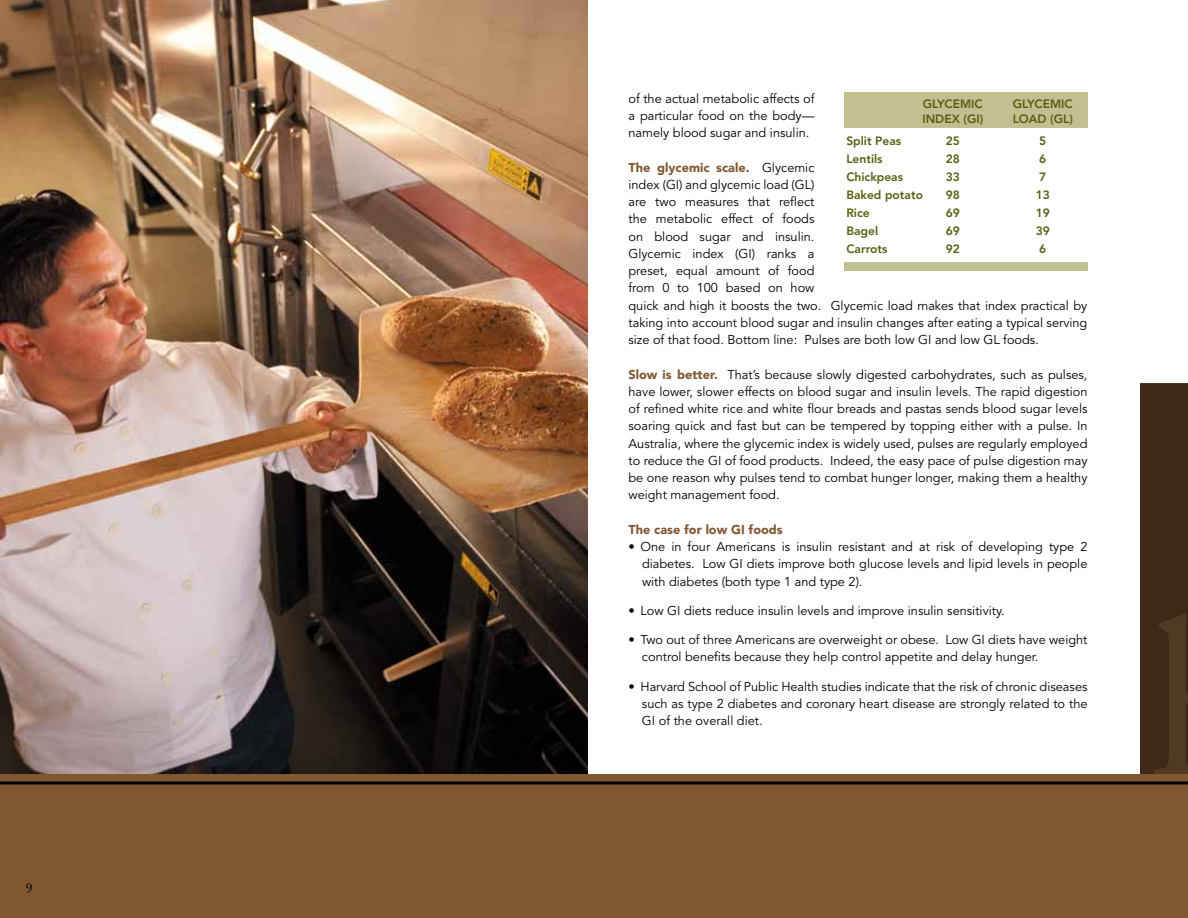
<style>
.page{position:relative;width:1188px;height:918px;background:#fff}
.page>*{position:absolute;margin:0;border:0;box-sizing:border-box;transform-origin:0 0}
.t1{font:13.5px "Adobe Garamond";color:#000}
.t2{font:12.75px/17.2px "Avenir";color:#000;text-align:justify}
.t3{font:900 12.75px "Avenir";color:#805731}
.t4{font:800 12px "Avenir";color:#585d10}
.s1{font-weight:900;color:#805731}
</style>
<div class="page">
<img style="left:0;top:0;width:588px;height:774px">
<svg style="left:1140px;top:383px;width:48px;height:391px;background:#412a19"></svg>
<div style="left:0;top:774px;width:1188px;height:144px;background:#805731"></div>
<hr style="left:0;top:782px;width:1188px;height:2px;background:#000">
<div style="left:844px;top:93px;width:244px;height:35px;background:#c0c093"></div>
<div style="left:844px;top:262px;width:244px;height:10px;background:#c0c093"></div>
<p class="t1" style="left:26px;top:881px;width:8px">9</p>
<p class="t2" style="left:628px;top:90px;width:188px">of the actual metabolic affects of a particular food on the body— namely blood sugar and insulin.</p>
<p class="t2" style="left:628px;top:159px;width:460px;text-align:left"><span class="s1">The glycemic scale.</span> Glycemic<br>index (GI) and glycemic load (GL)<br>are two measures that reflect<br>the metabolic effect of foods<br>on blood sugar and insulin.<br>Glycemic index (GI) ranks a<br>preset, equal amount of food<br>from 0 to 100 based on how<br>quick and high it boosts the two. Glycemic load makes that index practical by taking into account blood sugar and insulin changes after eating a typical serving size of that food. Bottom line: Pulses are both low GI and low GL foods.</p>
<p class="t2" style="left:628px;top:366px;width:461px"><span class="s1">Slow is better.</span> That’s because slowly digested carbohydrates, such as pulses, have lower, slower effects on blood sugar and insulin levels. The rapid digestion of refined white rice and white flour breads and pastas sends blood sugar levels soaring quick and fast but can be tempered by topping either with a pulse. In Australia, where the glycemic index is widely used, pulses are regularly employed to reduce the GI of food products. Indeed, the easy pace of pulse digestion may be one reason why pulses tend to combat hunger longer, making them a healthy weight management food.</p>
<p class="t3" style="left:628px;top:522px;width:156px">The case for low GI foods</p>
<p class="t2" style="left:642px;top:539px;width:447px;text-indent:-14px">• One in four Americans is insulin resistant and at risk of developing type 2 diabetes. Low GI diets improve both glucose levels and lipid levels in people with diabetes (both type 1 and type 2).</p>
<p class="t2" style="left:628px;top:602px;width:378px">• Low GI diets reduce insulin levels and improve insulin sensitivity.</p>
<p class="t2" style="left:642px;top:632px;width:447px;text-indent:-13px">• Two out of three Americans are overweight or obese. Low GI diets have weight control benefits because they help control appetite and delay hunger.</p>
<p class="t2" style="left:642px;top:678px;width:447px;text-indent:-14px">• Harvard School of Public Health studies indicate that the risk of chronic diseases such as type 2 diabetes and coronary heart disease are strongly related to the GI of the overall diet.</p>
<p class="t4" style="left:923px;top:97px;width:54px">GLYCEMIC</p>
<p class="t4" style="left:1013px;top:97px;width:55px">GLYCEMIC</p>
<p class="t4" style="left:922px;top:112px;width:7px">INDE</p>
<p class="t4" style="left:952px;top:112px;width:46px">X (GI) LOAD</p>
<p class="t4" style="left:1050px;top:112px;width:24px">(GL)</p>
<p class="t4" style="left:846px;top:134px;width:56px">Split Peas</p>
<p class="t4" style="left:946px;top:134px;width:16px">25</p>
<p class="t4" style="left:1039px;top:134px;width:9px">5</p>
<p class="t4" style="left:846px;top:152px;width:38px">Lentils</p>
<p class="t4" style="left:946px;top:152px;width:16px">28</p>
<p class="t4" style="left:1039px;top:152px;width:9px">6</p>
<p class="t4" style="left:846px;top:170px;width:58px">Chickpeas</p>
<p class="t4" style="left:946px;top:170px;width:16px">33</p>
<p class="t4" style="left:1039px;top:170px;width:9px">7</p>
<p class="t4" style="left:846px;top:188px;width:78px">Baked potato</p>
<p class="t4" style="left:946px;top:188px;width:16px">98</p>
<p class="t4" style="left:1036px;top:188px;width:16px">13</p>
<p class="t4" style="left:846px;top:206px;width:25px">Rice</p>
<p class="t4" style="left:946px;top:206px;width:16px">69</p>
<p class="t4" style="left:1036px;top:206px;width:16px">19</p>
<p class="t4" style="left:846px;top:224px;width:33px">Bagel</p>
<p class="t4" style="left:946px;top:224px;width:16px">69</p>
<p class="t4" style="left:1036px;top:224px;width:16px">39</p>
<p class="t4" style="left:846px;top:242px;width:43px">Carrots</p>
<p class="t4" style="left:946px;top:242px;width:16px">92</p>
<p class="t4" style="left:1039px;top:242px;width:9px">6</p>
</div>
